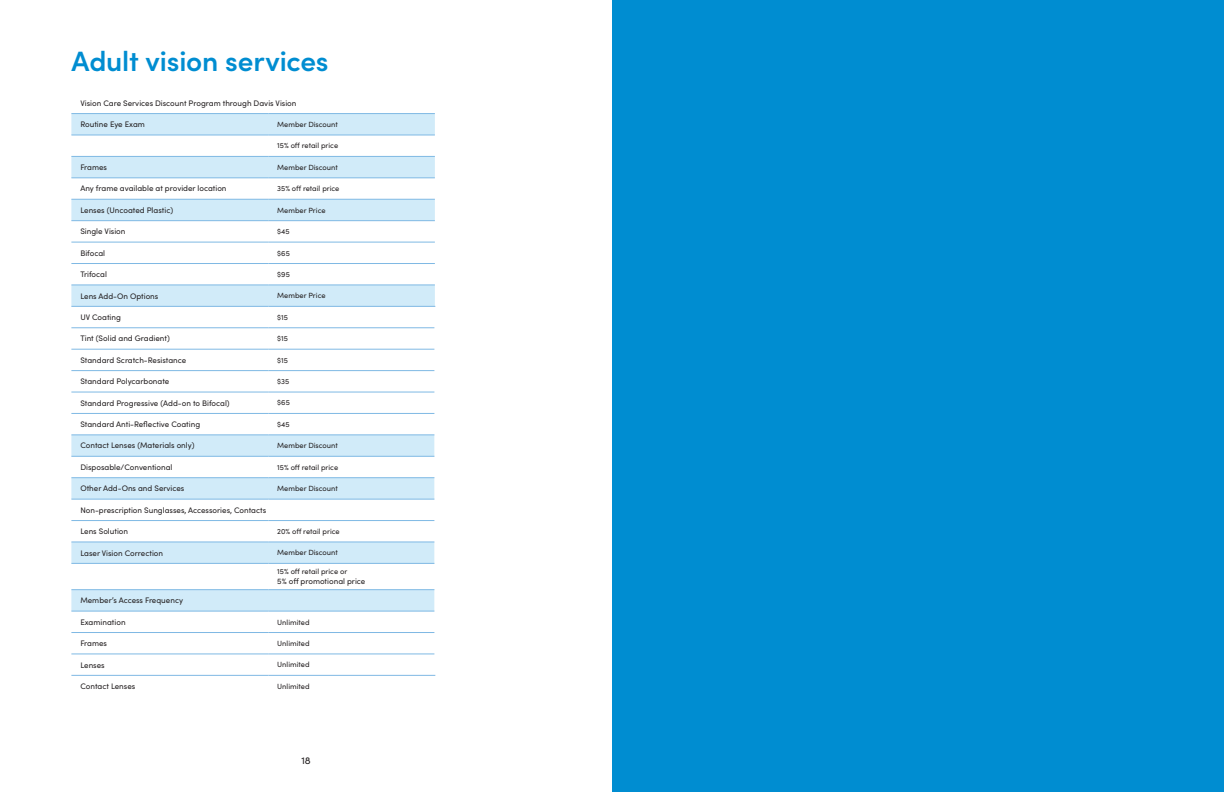
<style>
.page{position:relative;width:1224px;height:792px;background:#fff}
.page>*{position:absolute;margin:0;border:0;box-sizing:border-box;transform-origin:0 0}
.t1{font:600 28px "Sofia Pro";letter-spacing:-.005em;color:#008dd1}
.t2{font:10px "Sofia Pro";color:#231f20}
.t3{font:8px "Sofia Pro";color:#231f20}
.t4{font:7.5px "Sofia Pro";color:#231f20}
</style>
<div class="page">
<div style="left:71px;top:114px;width:364px;height:21px;background:#d1ebf9"></div>
<svg style="left:71px;top:157px;width:364px;height:149px"></svg>
<svg style="left:71px;top:327px;width:364px;height:348px"></svg>
<hr style="left:71px;top:113px;width:197px;height:1px;background:#7fb9e4">
<hr style="left:268px;top:113px;width:167px;height:1px;background:#7fb9e4">
<hr style="left:71px;top:135px;width:197px;height:1px;background:#7fb9e4">
<hr style="left:268px;top:135px;width:167px;height:1px;background:#7fb9e4">
<hr style="left:71px;top:156px;width:197px;height:1px;background:#7fb9e4">
<hr style="left:268px;top:156px;width:167px;height:1px;background:#7fb9e4">
<hr style="left:71px;top:178px;width:197px;height:1px;background:#7fb9e4">
<hr style="left:268px;top:178px;width:167px;height:1px;background:#7fb9e4">
<hr style="left:71px;top:199px;width:197px;height:1px;background:#7fb9e4">
<hr style="left:268px;top:199px;width:167px;height:1px;background:#7fb9e4">
<hr style="left:71px;top:220px;width:197px;height:1px;background:#7fb9e4">
<hr style="left:268px;top:220px;width:167px;height:1px;background:#7fb9e4">
<hr style="left:71px;top:242px;width:197px;height:1px;background:#7fb9e4">
<hr style="left:71px;top:263px;width:197px;height:1px;background:#7fb9e4">
<hr style="left:268px;top:242px;width:167px;height:1px;background:#7fb9e4">
<hr style="left:268px;top:263px;width:167px;height:1px;background:#7fb9e4">
<hr style="left:71px;top:285px;width:197px;height:1px;background:#7fb9e4">
<hr style="left:268px;top:285px;width:167px;height:1px;background:#7fb9e4">
<hr style="left:71px;top:306px;width:197px;height:1px;background:#7fb9e4">
<hr style="left:268px;top:306px;width:167px;height:1px;background:#7fb9e4">
<hr style="left:71px;top:328px;width:197px;height:1px;background:#7fb9e4">
<hr style="left:268px;top:328px;width:166px;height:1px;background:#7fb9e4">
<hr style="left:71px;top:349px;width:197px;height:1px;background:#7fb9e4">
<hr style="left:268px;top:349px;width:166px;height:1px;background:#7fb9e4">
<hr style="left:71px;top:370px;width:197px;height:1px;background:#7fb9e4">
<hr style="left:268px;top:370px;width:166px;height:1px;background:#7fb9e4">
<hr style="left:71px;top:392px;width:197px;height:1px;background:#7fb9e4">
<hr style="left:268px;top:392px;width:166px;height:1px;background:#7fb9e4">
<hr style="left:71px;top:413px;width:197px;height:1px;background:#7fb9e4">
<hr style="left:268px;top:413px;width:166px;height:1px;background:#7fb9e4">
<hr style="left:71px;top:435px;width:197px;height:1px;background:#7fb9e4">
<hr style="left:268px;top:435px;width:166px;height:1px;background:#7fb9e4">
<hr style="left:71px;top:456px;width:197px;height:1px;background:#7fb9e4">
<hr style="left:268px;top:456px;width:166px;height:1px;background:#7fb9e4">
<hr style="left:71px;top:477px;width:197px;height:1px;background:#7fb9e4">
<hr style="left:268px;top:477px;width:166px;height:1px;background:#7fb9e4">
<hr style="left:71px;top:499px;width:197px;height:1px;background:#7fb9e4">
<hr style="left:71px;top:520px;width:197px;height:1px;background:#7fb9e4">
<hr style="left:268px;top:499px;width:166px;height:1px;background:#7fb9e4">
<hr style="left:268px;top:520px;width:166px;height:1px;background:#7fb9e4">
<hr style="left:71px;top:542px;width:197px;height:1px;background:#7fb9e4">
<hr style="left:268px;top:542px;width:166px;height:1px;background:#7fb9e4">
<hr style="left:71px;top:563px;width:197px;height:1px;background:#7fb9e4">
<hr style="left:268px;top:563px;width:166px;height:1px;background:#7fb9e4">
<hr style="left:71px;top:589px;width:197px;height:1px;background:#7fb9e4">
<hr style="left:268px;top:589px;width:166px;height:1px;background:#7fb9e4">
<hr style="left:71px;top:611px;width:197px;height:1px;background:#7fb9e4">
<hr style="left:71px;top:632px;width:197px;height:1px;background:#7fb9e4">
<hr style="left:71px;top:654px;width:197px;height:1px;background:#7fb9e4">
<hr style="left:268px;top:611px;width:166px;height:1px;background:#7fb9e4">
<hr style="left:268px;top:632px;width:166px;height:1px;background:#7fb9e4">
<hr style="left:268px;top:654px;width:166px;height:1px;background:#7fb9e4">
<hr style="left:71px;top:675px;width:197px;height:1px;background:#7fb9e4">
<hr style="left:268px;top:675px;width:167px;height:1px;background:#7fb9e4">
<div style="left:612px;top:0;width:612px;height:792px;background:#008dd1"></div>
<p class="t1" style="left:71px;top:40px;width:259px">Adult vision services</p>
<p class="t3" style="left:80px;top:97px;width:218px">Vision Care Services Discount Program through Davis Vision</p>
<p class="t3" style="left:80px;top:119px;width:66px">Routine Eye Exam</p>
<p class="t4" style="left:277px;top:119px;width:62px">Member Discount</p>
<p class="t4" style="left:277px;top:140px;width:62px">15% off retail price</p>
<p class="t3" style="left:80px;top:161px;width:28px">Frames</p>
<p class="t4" style="left:277px;top:162px;width:62px">Member Discount</p>
<p class="t3" style="left:80px;top:183px;width:148px">Any frame available at provider location</p>
<p class="t4" style="left:277px;top:183px;width:64px">35% off retail price</p>
<p class="t3" style="left:80px;top:204px;width:94px">Lenses (Uncoated Plastic)</p>
<p class="t4" style="left:277px;top:205px;width:50px">Member Price</p>
<p class="t3" style="left:80px;top:226px;width:47px">Single Vision</p>
<p class="t4" style="left:277px;top:226px;width:14px">$45</p>
<p class="t3" style="left:80px;top:247px;width:26px">Bifocal</p>
<p class="t4" style="left:277px;top:247px;width:14px">$65</p>
<p class="t3" style="left:80px;top:268px;width:28px">Trifocal</p>
<p class="t4" style="left:277px;top:269px;width:14px">$95</p>
<p class="t3" style="left:80px;top:290px;width:79px">Lens Add-On Options</p>
<p class="t4" style="left:277px;top:290px;width:50px">Member Price</p>
<p class="t3" style="left:80px;top:311px;width:42px">UV Coating</p>
<p class="t4" style="left:277px;top:312px;width:12px">$15</p>
<p class="t3" style="left:80px;top:333px;width:91px">Tint (Solid and Gradient)</p>
<p class="t4" style="left:277px;top:333px;width:12px">$15</p>
<p class="t3" style="left:80px;top:354px;width:107px">Standard Scratch-Resistance</p>
<p class="t4" style="left:277px;top:355px;width:12px">$15</p>
<p class="t3" style="left:80px;top:376px;width:91px">Standard Polycarbonate</p>
<p class="t4" style="left:277px;top:376px;width:14px">$35</p>
<p class="t3" style="left:80px;top:397px;width:151px">Standard Progressive (Add-on to Bifocal)</p>
<p class="t4" style="left:277px;top:397px;width:14px">$65</p>
<p class="t3" style="left:80px;top:418px;width:121px">Standard Anti-Reflective Coating</p>
<p class="t4" style="left:277px;top:419px;width:14px">$45</p>
<p class="t3" style="left:80px;top:440px;width:116px">Contact Lenses (Materials only)</p>
<p class="t4" style="left:277px;top:440px;width:62px">Member Discount</p>
<p class="t3" style="left:80px;top:461px;width:94px">Disposable/Conventional</p>
<p class="t4" style="left:277px;top:462px;width:62px">15% off retail price</p>
<p class="t3" style="left:80px;top:483px;width:106px">Other Add-Ons and Services</p>
<p class="t4" style="left:277px;top:483px;width:62px">Member Discount</p>
<p class="t3" style="left:80px;top:504px;width:187px">Non-prescription Sunglasses, Accessories, Contacts</p>
<p class="t3" style="left:80px;top:526px;width:49px">Lens Solution</p>
<p class="t4" style="left:277px;top:526px;width:64px">20% off retail price</p>
<p class="t3" style="left:80px;top:547px;width:84px">Laser Vision Correction</p>
<p class="t4" style="left:277px;top:547px;width:62px">Member Discount</p>
<p class="t4" style="left:277px;top:566px;width:72px">15% off retail price or</p>
<p class="t3" style="left:277px;top:575px;width:90px">5% off promotional price</p>
<p class="t3" style="left:80px;top:595px;width:104px">Member’s Access Frequency</p>
<p class="t3" style="left:80px;top:616px;width:47px">Examination</p>
<p class="t4" style="left:277px;top:616px;width:34px">Unlimited</p>
<p class="t3" style="left:80px;top:637px;width:28px">Frames</p>
<p class="t4" style="left:277px;top:638px;width:34px">Unlimited</p>
<p class="t3" style="left:80px;top:659px;width:26px">Lenses</p>
<p class="t4" style="left:277px;top:659px;width:34px">Unlimited</p>
<p class="t3" style="left:80px;top:680px;width:56px">Contact Lenses</p>
<p class="t4" style="left:277px;top:681px;width:34px">Unlimited</p>
<p class="t2" style="left:301px;top:753px;width:11px">18</p>
</div>
